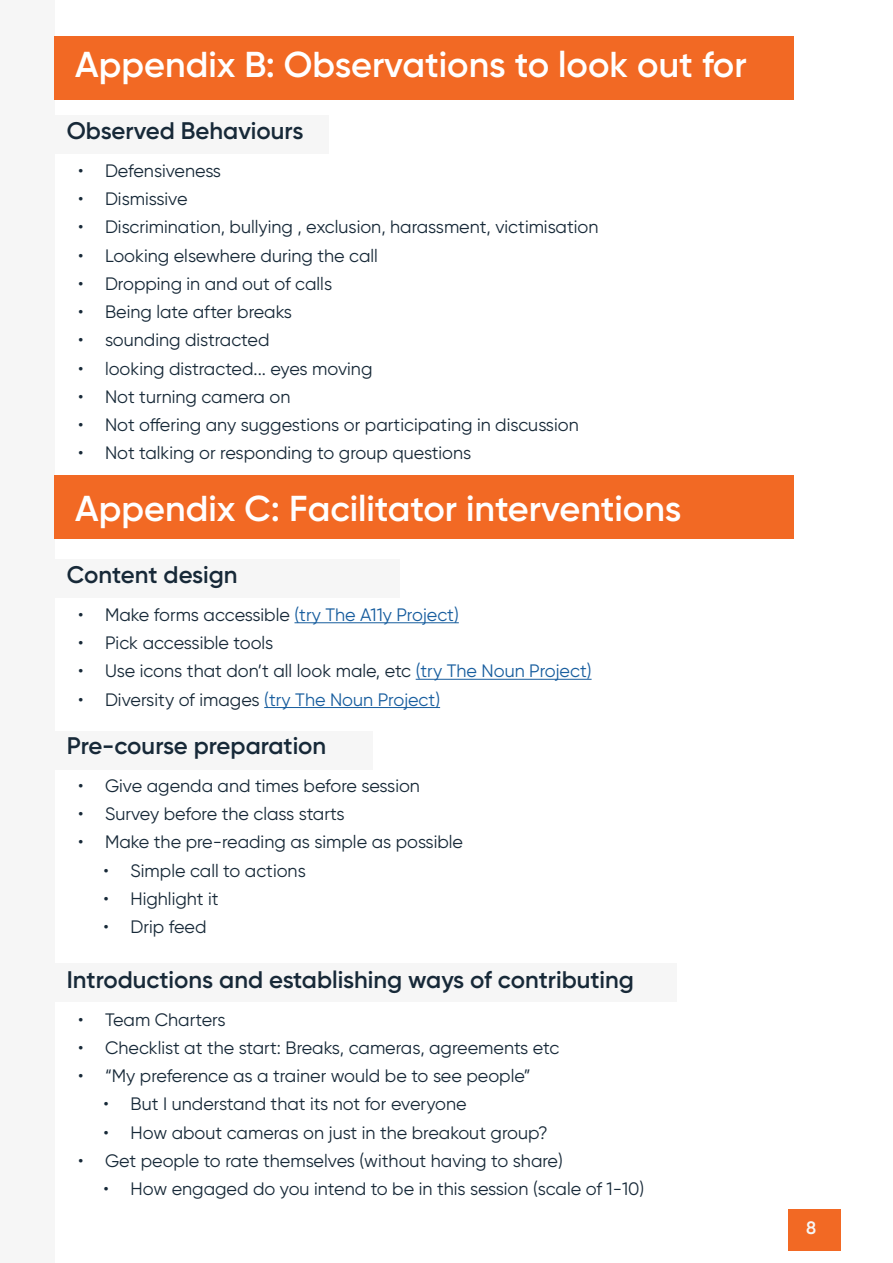
<style>
.page{position:relative;width:893px;height:1263px;background:#fff}
.page>*{position:absolute;margin:0;border:0;box-sizing:border-box;transform-origin:0 0}
.t1{font:600 36px "Gilroy";color:#fff}
.t2{font:600 24px "Gilroy";color:#172938}
.t3{font:18px "Gilroy";color:#172938}
.t4{font:18px "Gilroy";color:#175d9e}
.t5{font:600 18px "Gilroy";color:#f6f6f6}
.s1{color:#175d9e}
.s2{color:#172938}
</style>
<div class="page">
<div style="left:788px;top:1209px;width:52px;height:42px;background:#f26924"></div>
<div style="left:0;top:0;width:54px;height:1263px;background:#f6f6f6"></div>
<div style="left:13px;top:115px;width:316px;height:39px;background:#f6f6f6"></div>
<div style="left:54px;top:36px;width:739px;height:64px;background:#f26924"></div>
<div style="left:27px;top:731px;width:345px;height:39px;background:#f6f6f6"></div>
<div style="left:54px;top:559px;width:345px;height:39px;background:#f6f6f6"></div>
<div style="left:54px;top:475px;width:739px;height:64px;background:#f26924"></div>
<hr style="left:294px;top:622px;width:165px;height:1px;background:#175d9e">
<hr style="left:416px;top:679px;width:176px;height:1px;background:#175d9e">
<hr style="left:264px;top:707px;width:176px;height:1px;background:#175d9e">
<div style="left:31px;top:963px;width:646px;height:39px;background:#f6f6f6"></div>
<p class="t1" style="left:75px;top:42px;width:673px">Appendix B: Observations to look out for</p>
<p class="t2" style="left:67px;top:116px;width:238px">Observed Behaviours</p>
<p class="t3" style="left:78px;top:160px;width:145px">• Defensiveness</p>
<p class="t3" style="left:78px;top:188px;width:111px">• Dismissive</p>
<p class="t3" style="left:78px;top:216px;width:522px">• Discrimination, bullying , exclusion, harassment, victimisation</p>
<p class="t3" style="left:78px;top:244px;width:301px">• Looking elsewhere during the call</p>
<p class="t3" style="left:78px;top:273px;width:256px">• Dropping in and out of calls</p>
<p class="t3" style="left:78px;top:301px;width:216px">• Being late after breaks</p>
<p class="t3" style="left:78px;top:329px;width:193px">• sounding distracted</p>
<p class="t3" style="left:78px;top:357px;width:296px">• looking distracted... eyes moving</p>
<p class="t3" style="left:78px;top:386px;width:214px">• Not turning camera on</p>
<p class="t3" style="left:78px;top:414px;width:502px">• Not offering any suggestions or participating in discussion</p>
<p class="t3" style="left:78px;top:442px;width:395px">• Not talking or responding to group questions</p>
<p class="t1" style="left:75px;top:486px;width:608px">Appendix C: Facilitator interventions</p>
<p class="t2" style="left:67px;top:560px;width:172px">Content design</p>
<p class="t3" style="left:78px;top:604px;width:382px">• Make forms accessible <span class="s1">(try The A11y Project)</span></p>
<p class="t3" style="left:78px;top:632px;width:197px">• Pick accessible tools</p>
<p class="t3" style="left:78px;top:660px;width:515px">• Use icons that don’t all look male, etc <span class="s1">(try The Noun Project)</span></p>
<p class="t4" style="left:78px;top:688px;width:364px"><span class="s2">• Diversity of images</span> (try The Noun Project)</p>
<p class="t2" style="left:67px;top:731px;width:261px">Pre-course preparation</p>
<p class="t3" style="left:78px;top:775px;width:343px">• Give agenda and times before session</p>
<p class="t3" style="left:78px;top:803px;width:268px">• Survey before the class starts</p>
<p class="t3" style="left:78px;top:831px;width:387px">• Make the pre-reading as simple as possible</p>
<p class="t3" style="left:104px;top:859px;width:204px">• Simple call to actions</p>
<p class="t3" style="left:104px;top:888px;width:117px">• Highlight it</p>
<p class="t3" style="left:104px;top:916px;width:104px">• Drip feed</p>
<p class="t2" style="left:67px;top:964px;width:569px">Introductions and establishing ways of contributing</p>
<p class="t3" style="left:78px;top:1008px;width:149px">• Team Charters</p>
<p class="t3" style="left:78px;top:1036px;width:483px">• Checklist at the start: Breaks, cameras, agreements etc</p>
<p class="t3" style="left:78px;top:1065px;width:454px">• “My preference as a trainer would be to see people”</p>
<p class="t3" style="left:104px;top:1093px;width:365px">• But I understand that its not for everyone</p>
<p class="t3" style="left:104px;top:1121px;width:446px">• How about cameras on just in the breakout group?</p>
<p class="t3" style="left:78px;top:1149px;width:486px">• Get people to rate themselves (without having to share)</p>
<p class="t3" style="left:104px;top:1178px;width:542px">• How engaged do you intend to be in this session (scale of 1-10)</p>
<p class="t5" style="left:806px;top:1216px;width:12px">8</p>
</div>
